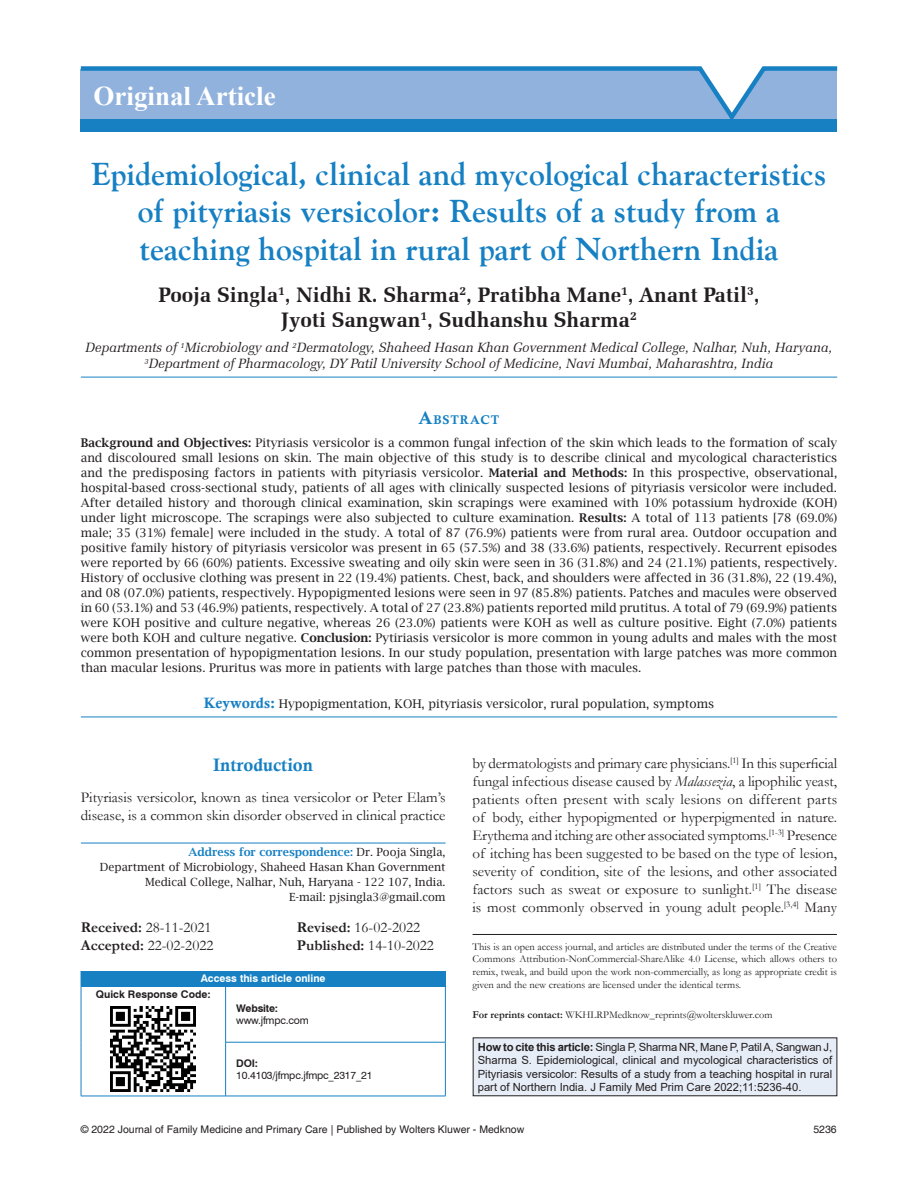
<style>
.page{position:relative;width:918px;height:1188px;background:#fff}
.page>*{position:absolute;margin:0;border:0;box-sizing:border-box;transform-origin:0 0}
.AT{font:700 31.5px/37.5px "Goudy";color:#1680c3;text-align:center}
.AH{font:700 27px "Times New Roman";color:#fff}
.AU{font:700 21px/25.2px "Zapf Elliptical 711 BT";color:#231f20;text-align:center}
.t1{font:18px "Calis MT Bol";color:#1680c3}
.TX{font:15px/18px "Garamond";color:#231f20}
.TX-2{font:700 15px "Garamond";color:#231f20}
.AFF{font:italic 13.5px/16.2px "Zapf Elliptical 711 BT";color:#231f20;text-align:center}
.ABSH{font:12.6px "Calis MT Bol";letter-spacing:.07em;color:#1680c3}
.ABS{font:12px/15px "Lucida Bright";color:#231f20;text-align:justify}
.KWD{font:12px "Lucida Bright";color:#231f20}
.HTC{font:11.25px/13.5px "Arial";color:#231f20;text-align:justify}
.ADD{font:11.25px/15px "Lucida Bright";color:#231f20;text-align:right}
.Reprint{font:10.5px/12.6px "Garamond";color:#231f20;text-align:justify}
.RF{font:10.5px "Helvetica";color:#231f20}
.WEB{font:10.5px/12.6px "Swiss 721 BT";letter-spacing:-.015em;color:#231f20}
.AAO{font:700 10.5px "Swiss 721 BT";color:#fff}
.QRC{font:700 10.5px "Swiss 721 BT";color:#231f20}
.s1{font-size:18px}
.s2{font-weight:600}
.s3{font-family:"Calis MT Bol";font-size:15px;color:#1680c3}
.s4{font-weight:600;color:#1680c3}
.s5{font-weight:700}
.s6{font-weight:400}
.s7{font-style:italic}
</style>
<div class="page">
<svg style="left:80px;top:66px;width:758px;height:59px;background:#8ab0db"></svg>
<div style="left:81px;top:119px;width:756px;height:13px;background:#1680c3"></div>
<hr style="left:81px;top:377px;width:756px;height:1px;background:#1680c3">
<hr style="left:81px;top:717px;width:756px;height:1px;background:#1680c3">
<div style="left:81px;top:971px;width:364px;height:15px;background:#1680c3"></div>
<svg style="left:445px;top:971px;width:1px;height:15px"></svg>
<hr style="left:81px;top:1096px;width:145px;height:1px;background:#1680c3">
<hr style="left:226px;top:1096px;width:220px;height:1px;background:#1680c3">
<hr style="left:81px;top:986px;width:145px;height:1px;background:#1680c3">
<hr style="left:81px;top:986px;width:1px;height:56px;background:#1680c3">
<hr style="left:81px;top:1042px;width:1px;height:54px;background:#1680c3">
<hr style="left:226px;top:986px;width:220px;height:1px;background:#1680c3">
<hr style="left:225px;top:986px;width:1px;height:56px;background:#1680c3">
<hr style="left:445px;top:986px;width:1px;height:56px;background:#1680c3">
<hr style="left:225px;top:1042px;width:221px;height:1px;background:#1680c3">
<hr style="left:225px;top:1042px;width:1px;height:54px;background:#1680c3">
<hr style="left:445px;top:1042px;width:1px;height:54px;background:#1680c3">
<img style="left:111px;top:1006px;width:85px;height:85px">
<hr style="left:81px;top:843px;width:365px;height:1px;background:#1680c3">
<hr style="left:473px;top:934px;width:364px;height:1px;background:#231f20">
<div style="left:473px;top:1038px;width:364px;height:58px;background:#e7edf7"></div>
<div style="left:473px;top:1037px;width:364px;height:59px;border:1px solid #231f20"></div>
<p class="AH" style="left:94px;top:77px;width:184px">Original Article</p>
<p class="AT" style="left:92px;top:155px;width:736px">Epidemiological, clinical and mycological characteristics of pityriasis versicolor: Results of a study from a teaching hospital in rural part of Northern India</p>
<p class="AU" style="left:159px;top:282px;width:602px">Pooja Singla<sup>1</sup>, Nidhi R. Sharma<sup>2</sup>, Pratibha Mane<sup>1</sup>, Anant Patil<sup>3</sup>,<br>Jyoti Sangwan<sup>1</sup>, Sudhanshu Sharma<sup>2</sup></p>
<p class="AFF" style="left:86px;top:339px;width:748px">Departments of <sup>1</sup>Microbiology and <sup>2</sup>Dermatology, Shaheed Hasan Khan Government Medical College, Nalhar, Nuh, Haryana,<br><sup>3</sup>Department of Pharmacology, DY Patil University School of Medicine, Navi Mumbai, Maharashtra, India</p>
<p class="ABSH" style="left:419px;top:412px;width:82px"><span class="s1">A</span>BSTRACT</p>
<p class="ABS" style="left:81px;top:435px;width:758px"><span class="s2">Background and Objectives:</span> Pityriasis versicolor is a common fungal infection of the skin which leads to the formation of scaly and discoloured small lesions on skin. The main objective of this study is to describe clinical and mycological characteristics and the predisposing factors in patients with pityriasis versicolor. <span class="s2">Material and Methods:</span> In this prospective, observational, hospital‑based cross‑sectional study, patients of all ages with clinically suspected lesions of pityriasis versicolor were included.<br>After detailed history and thorough clinical examination, skin scrapings were examined with 10% potassium hydroxide (KOH) under light microscope. The scrapings were also subjected to culture examination. <span class="s2">Results:</span> A total of 113 patients [78 (69.0%) male; 35 (31%) female] were included in the study. A total of 87 (76.9%) patients were from rural area. Outdoor occupation and positive family history of pityriasis versicolor was present in 65 (57.5%) and 38 (33.6%) patients, respectively. Recurrent episodes were reported by 66 (60%) patients. Excessive sweating and oily skin were seen in 36 (31.8%) and 24 (21.1%) patients, respectively.<br>History of occlusive clothing was present in 22 (19.4%) patients. Chest, back, and shoulders were affected in 36 (31.8%), 22 (19.4%), and 08 (07.0%) patients, respectively. Hypopigmented lesions were seen in 97 (85.8%) patients. Patches and macules were observed in 60 (53.1%) and 53 (46.9%) patients, respectively. A total of 27 (23.8%) patients reported mild prutitus. A total of 79 (69.9%) patients were KOH positive and culture negative, whereas 26 (23.0%) patients were KOH as well as culture positive. Eight (7.0%) patients were both KOH and culture negative. <span class="s2">Conclusion:</span> Pytiriasis versicolor is more common in young adults and males with the most common presentation of hypopigmentation lesions. In our study population, presentation with large patches was more common than macular lesions. Pruritus was more in patients with large patches than those with macules.</p>
<p class="KWD" style="left:204px;top:697px;width:512px"><span class="s3">Keywords:</span> Hypopigmentation, KOH, pityriasis versicolor, rural population, symptoms</p>
<h1 class="t1" style="left:213px;top:755px;width:101px">Introduction</h1>
<p class="TX" style="left:81px;top:788px;width:366px">Pityriasis versicolor, known as tinea versicolor or Peter Elam’s disease, is a common skin disorder observed in clinical practice</p>
<p class="ADD" style="left:100px;top:845px;width:347px"><span class="s4">Address for correspondence:</span> Dr. Pooja Singla,<br>Department of Microbiology, Shaheed Hasan Khan Government Medical College, Nalhar, Nuh, Haryana ‑ 122 107, India.<br>E‑mail: pjsingla3@gmail.com</p>
<p class="TX" style="left:81px;top:918px;width:132px"><span class="s5">Received:</span> 28‑11‑2021</p>
<p class="TX" style="left:297px;top:918px;width:125px"><span class="s5">Revised:</span> 16-02‑2022</p>
<p class="TX" style="left:81px;top:936px;width:134px"><span class="s5">Accepted:</span> 22‑02‑2022</p>
<p class="TX-2" style="left:297px;top:935px;width:139px">Published: <span class="s6">14-10-2022</span></p>
<p class="AAO" style="left:201px;top:972px;width:126px">Access this article online</p>
<p class="QRC" style="left:96px;top:988px;width:116px">Quick Response Code:</p>
<p class="WEB" style="left:236px;top:1002px;width:74px"><span class="s5">Website: </span>www.jfmpc.com</p>
<p class="WEB" style="left:236px;top:1057px;width:138px"><span class="s5">DOI:<br></span>10.4103/jfmpc.jfmpc_2317_21</p>
<p class="TX" style="left:472px;top:754px;width:366px;text-align:justify">by dermatologists and primary care physicians.<sup>[1]</sup> In this superficial fungal infectious disease caused by <span class="s7">Malassezia</span>, a lipophilic yeast, patients often present with scaly lesions on different parts of body, either hypopigmented or hyperpigmented in nature.<br>Erythema and itching are other associated symptoms.<sup>[1‑3]</sup> Presence of itching has been suggested to be based on the type of lesion, severity of condition, site of the lesions, and other associated factors such as sweat or exposure to sunlight.<sup>[1]</sup> The disease is most commonly observed in young adult people.<sup>[3,4]</sup> Many</p>
<p class="Reprint" style="left:473px;top:940px;width:366px">This is an open access journal, and articles are distributed under the terms of the Creative Commons Attribution‑NonCommercial‑ShareAlike 4.0 License, which allows others to remix, tweak, and build upon the work non‑commercially, as long as appropriate credit is given and the new creations are licensed under the identical terms.</p>
<p class="Reprint" style="left:473px;top:1008px;width:301px"><span class="s5">For reprints contact:</span> WKHLRPMedknow_reprints@wolterskluwer.com</p>
<p class="HTC" style="left:478px;top:1040px;width:356px"><span class="s5">How to cite this article:</span> Singla P, Sharma NR, Mane P, Patil A, Sangwan J, Sharma S. Epidemiological, clinical and mycological characteristics of Pityriasis versicolor: Results of a study from a teaching hospital in rural part of Northern India. J Family Med Prim Care 2022;11:5236-40.</p>
<p class="RF" style="left:81px;top:1124px;width:445px">© 2022 Journal of Family Medicine and Primary Care | Published by Wolters Kluwer ‑ Medknow</p>
<p class="RF" style="left:813px;top:1124px;width:25px">5236</p>
</div>
